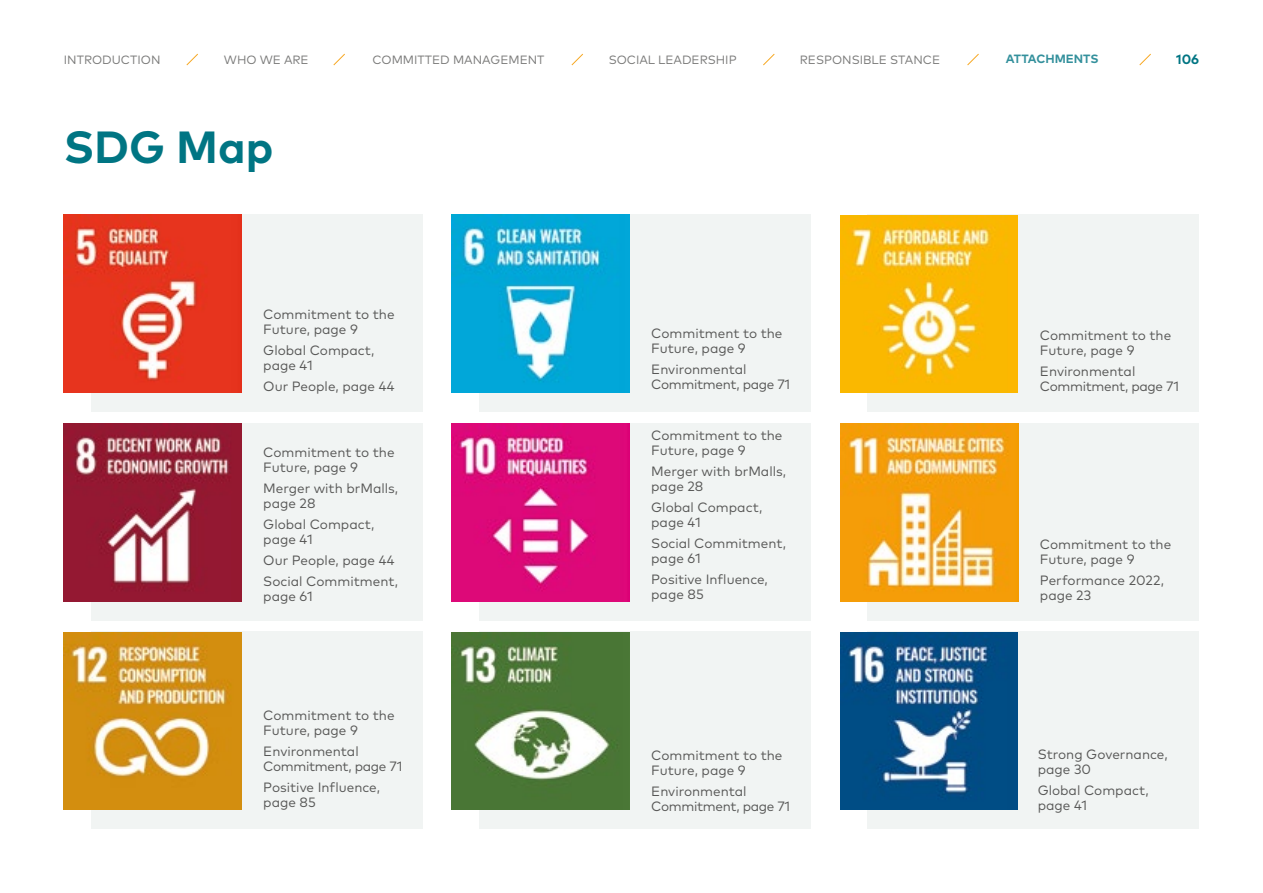
<style>
.page{position:relative;width:1263px;height:893px;background:#fff}
.page>*{position:absolute;margin:0;border:0;box-sizing:border-box;transform-origin:0 0}
.t1{font:700 45px "Mark Pro";color:#007583}
.t2{font:13.5px/15px "Mark Pro";color:#575756}
.t3{font:13.5px/15px "Mark Pro";letter-spacing:-.02em;color:#575756}
.t4{font:700 13.5px "Mark Pro";color:#007583}
.t5{font:12px "Mark Pro";color:#797978}
.t6{font:700 12px "Mark Pro";color:#33909c}
</style>
<div class="page">
<svg style="left:1139px;top:53px;width:12px;height:13px"></svg>
<svg style="left:186px;top:53px;width:12px;height:13px"></svg>
<svg style="left:333px;top:53px;width:12px;height:13px"></svg>
<svg style="left:571px;top:53px;width:12px;height:13px"></svg>
<svg style="left:763px;top:53px;width:12px;height:13px"></svg>
<svg style="left:967px;top:53px;width:12px;height:13px"></svg>
<div style="left:479px;top:423px;width:332px;height:197px;background:#f1f4f3"></div>
<img style="left:452px;top:423px;width:178px;height:178px">
<div style="left:91px;top:215px;width:332px;height:197px;background:#f1f4f3"></div>
<div style="left:91px;top:423px;width:332px;height:197px;background:#f1f4f3"></div>
<div style="left:91px;top:631px;width:332px;height:198px;background:#f1f4f3"></div>
<img style="left:64px;top:214px;width:177px;height:178px">
<img style="left:64px;top:632px;width:177px;height:178px">
<div style="left:479px;top:215px;width:332px;height:197px;background:#f1f4f3"></div>
<div style="left:479px;top:631px;width:332px;height:198px;background:#f1f4f3"></div>
<img style="left:64px;top:423px;width:177px;height:178px">
<img style="left:452px;top:632px;width:178px;height:178px">
<div style="left:868px;top:215px;width:331px;height:197px;background:#f1f4f3"></div>
<div style="left:868px;top:423px;width:331px;height:197px;background:#f1f4f3"></div>
<div style="left:868px;top:631px;width:331px;height:198px;background:#f1f4f3"></div>
<img style="left:840px;top:632px;width:178px;height:178px">
<img style="left:840px;top:423px;width:178px;height:178px">
<img style="left:452px;top:215px;width:177px;height:178px">
<img style="left:840px;top:215px;width:178px;height:178px">
<p class="t5" style="left:64px;top:51px;width:98px">INTRODUCTION</p>
<p class="t5" style="left:224px;top:51px;width:86px">WHO WE ARE</p>
<p class="t5" style="left:372px;top:51px;width:174px">COMMITTED MANAGEMENT</p>
<p class="t5" style="left:609px;top:51px;width:129px">SOCIAL LEADERSHIP</p>
<p class="t5" style="left:800px;top:51px;width:142px">RESPONSIBLE STANCE</p>
<p class="t6" style="left:1006px;top:50px;width:94px">ATTACHMENTS</p>
<p class="t4" style="left:1176px;top:49px;width:25px">106</p>
<h1 class="t1" style="left:64px;top:113px;width:211px">SDG Map</h1>
<p class="t2" style="left:263px;top:305px;width:133px">Commitment to the<br>Future, page 9</p>
<p class="t2" style="left:263px;top:341px;width:113px">Global Compact, page 41</p>
<p class="t2" style="left:263px;top:377px;width:133px">Our People, page 44</p>
<p class="t2" style="left:263px;top:443px;width:133px">Commitment to the<br>Future, page 9</p>
<p class="t2" style="left:263px;top:479px;width:136px">Merger with brMalls, page 28</p>
<p class="t2" style="left:263px;top:515px;width:113px">Global Compact, page 41</p>
<p class="t2" style="left:263px;top:548px;width:136px;line-height:21px">Our People, page 44<br>Social Commitment,</p>
<p class="t2" style="left:263px;top:587px;width:51px">page 61</p>
<p class="t2" style="left:263px;top:707px;width:133px">Commitment to the<br>Future, page 9</p>
<p class="t3" style="left:263px;top:743px;width:141px">Environmental<br>Commitment, page 71</p>
<p class="t2" style="left:263px;top:779px;width:118px">Positive Influence, page 85</p>
<p class="t2" style="left:651px;top:325px;width:133px">Commitment to the<br>Future, page 9</p>
<p class="t3" style="left:651px;top:361px;width:141px">Environmental<br>Commitment, page 71</p>
<p class="t2" style="left:651px;top:427px;width:133px">Commitment to the<br>Future, page 9</p>
<p class="t2" style="left:651px;top:463px;width:136px">Merger with brMalls, page 28</p>
<p class="t2" style="left:651px;top:499px;width:113px">Global Compact, page 41</p>
<p class="t2" style="left:651px;top:535px;width:136px">Social Commitment, page 61</p>
<p class="t2" style="left:651px;top:571px;width:118px">Positive Influence, page 85</p>
<p class="t2" style="left:651px;top:746px;width:133px">Commitment to the<br>Future, page 9</p>
<p class="t3" style="left:651px;top:782px;width:141px">Environmental<br>Commitment, page 71</p>
<p class="t2" style="left:1040px;top:326px;width:133px">Commitment to the<br>Future, page 9</p>
<p class="t3" style="left:1040px;top:362px;width:141px">Environmental<br>Commitment, page 71</p>
<p class="t2" style="left:1040px;top:536px;width:133px">Commitment to the<br>Future, page 9</p>
<p class="t2" style="left:1040px;top:572px;width:126px">Performance 2022, page 23</p>
<p class="t2" style="left:1038px;top:745px;width:132px">Strong Governance, page 30</p>
<p class="t2" style="left:1038px;top:781px;width:113px">Global Compact, page 41</p>
</div>
